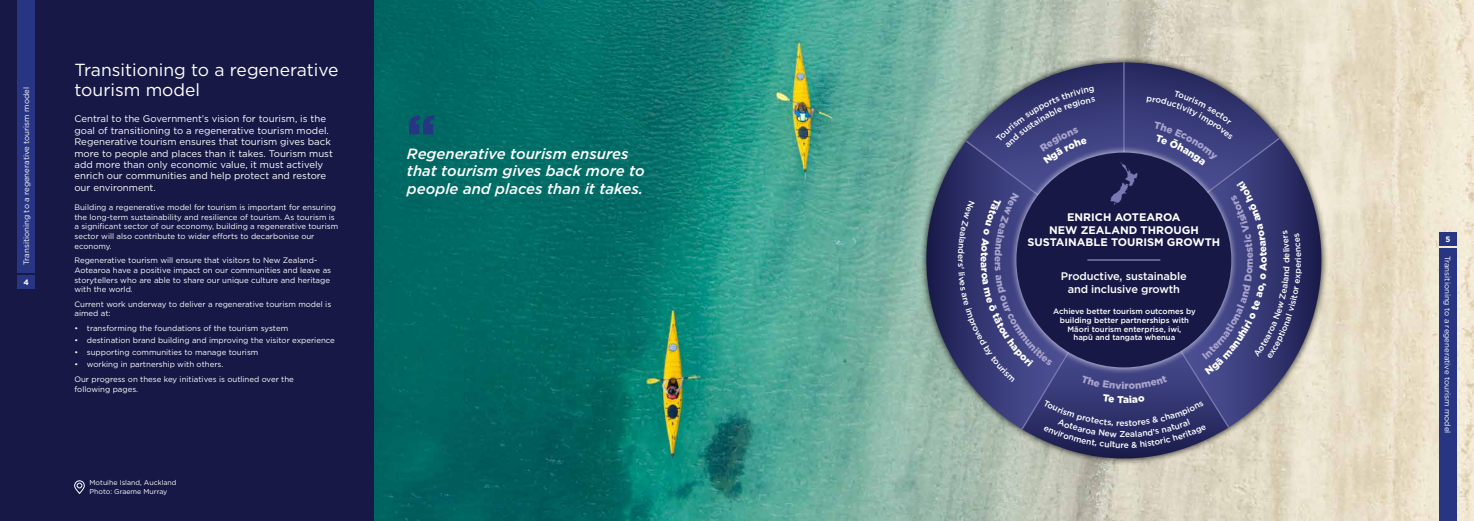
<style>
.page{position:relative;width:1474px;height:521px;background:#fff}
.page>*{position:absolute;margin:0;border:0;box-sizing:border-box;transform-origin:0 0}
.t1{font:900 52.5px "Gotham";color:#283583}
.t2{font:17.5px/20.1px "Gotham";color:#fff}
.t3{font:italic 500 14.88px/17.5px "Gotham";color:#fff}
.t4{font:700 11.03px/12.5px "Gotham";color:#fff;text-align:center}
.t5{font:500 11.03px/13.2px "Gotham";letter-spacing:-.01em;color:#fff;text-align:center}
.t6{font:900 9.97px "Gotham";color:#a7a3cc}
.t7{font:900 9.97px "Gotham";color:#fff}
.t8{font:9.62px/11.4px "Gotham";color:#fff}
.t9{font:500 8.49px "Gotham";color:#fff}
.t10{font:7.88px/9.6px "Gotham";color:#fff}
.t11{font:700 7.88px "Gotham";color:#fff}
.t12{font:500 7.79px/8.7px "Gotham";color:#fff;text-align:center}
.t13{font:7px/8.3px "Gotham";color:#fff}
</style>
<div class="page">
<div style="left:0;top:0;width:375px;height:521px;background:#171846"></div>
<img style="left:375px;top:0;width:1098px;height:521px">
<svg style="left:74px;top:480px;width:11px;height:14px"></svg>
<div style="left:17px;top:0;width:18px;height:272px;background:#283583"></div>
<div style="left:17px;top:275px;width:18px;height:14px;background:#283583"></div>
<div style="left:1439px;top:248px;width:17px;height:273px;background:#283583"></div>
<div style="left:1439px;top:232px;width:17px;height:13px;background:#283583"></div>
<div style="left:919px;top:56px;width:408px;height:409px;background:#000;opacity:.8"></div>
<svg style="left:1302px;top:138px;width:44px;height:289px;background:#c1bbb3"></svg>
<svg style="left:966px;top:63px;width:157px;height:24px;background:#6f7d8b"></svg>
<svg style="left:898px;top:141px;width:60px;height:288px;background:#739293"></svg>
<svg style="left:1022px;top:448px;width:206px;height:21px;background:#a1a09d"></svg>
<svg style="left:1124px;top:63px;width:155px;height:24px;background:#888693"></svg>
<hr style="left:1123px;top:63px;width:1px;height:106px;background:#7b78b1">
<svg style="left:958px;top:87px;width:344px;height:361px;background:#3d3f6f"></svg>
<p class="t10" style="left:21px;top:265px;width:179px;rotate:-90deg">Transitioning to a regenerative tourism model</p>
<p class="t11" style="left:23px;top:277px;width:7px">4</p>
<h2 class="t2" style="left:74px;top:59px;width:266px">Transitioning to a regenerative tourism model</h2>
<p class="t8" style="left:74px;top:113px;width:260px">Central to the Government’s vision for tourism, is the goal of transitioning to a regenerative tourism model.<br>Regenerative tourism ensures that tourism gives back more to people and places than it takes. Tourism must add more than only economic value, it must actively enrich our communities and help protect and restore our environment.</p>
<p class="t10" style="left:74px;top:202px;width:265px">Building a regenerative model for tourism is important for ensuring the long-term sustainability and resilience of tourism. As tourism is a significant sector of our economy, building a regenerative tourism sector will also contribute to wider efforts to decarbonise our economy.</p>
<p class="t10" style="left:74px;top:255px;width:258px">Regenerative tourism will ensure that visitors to New Zealand-Aotearoa have a positive impact on our communities and leave as storytellers who are able to share our unique culture and heritage with the world.</p>
<p class="t10" style="left:74px;top:299px;width:258px">Current work underway to deliver a regenerative tourism model is aimed at:</p>
<p class="t10" style="left:74px;top:323px;width:215px">• transforming the foundations of the tourism system</p>
<p class="t10" style="left:74px;top:335px;width:262px">• destination brand building and improving the visitor experience</p>
<p class="t10" style="left:74px;top:347px;width:185px">• supporting communities to manage tourism</p>
<p class="t10" style="left:74px;top:357px;width:221px;line-height:14.6px">• working in partnership with others.<br>Our progress on these key initiatives is outlined over the</p>
<p class="t10" style="left:74px;top:384px;width:65px">following pages.</p>
<p class="t13" style="left:90px;top:478px;width:88px">Motuihe Island, Auckland<br>Photo: Graeme Murray</p>
<h1 class="t1" style="left:407px;top:98px;width:30px">“</h1>
<h3 class="t3" style="left:407px;top:145px;width:239px">Regenerative tourism ensures that tourism gives back more to people and places than it takes.</h3>
<p class="t9" style="left:966px;top:259px;width:5px;rotate:90deg">r</p>
<h3 class="t4" style="left:1027px;top:211px;width:194px">ENRICH AOTEAROA<br>NEW ZEALAND THROUGH<br>SUSTAINABLE TOURISM GROWTH</h3>
<h3 class="t5" style="left:1060px;top:269px;width:127px">Productive, sustainable and inclusive growth</h3>
<p class="t12" style="left:1053px;top:307px;width:144px">Achieve better tourism outcomes by building better partnerships with<br>Māori tourism enterprise, iwi,<br>hapū and tangata whenua</p>
<p class="t6" style="left:1005px;top:256px;width:8px;rotate:90deg">e</p>
<p class="t7" style="left:991px;top:256px;width:8px;rotate:90deg">e</p>
<p class="t7" style="left:1256px;top:263px;width:8px;rotate:-90deg">o</p>
<p class="t6" style="left:1121px;top:379px;width:5px">i</p>
<p class="t9" style="left:1119px;top:417px;width:7px">e</p>
<p class="t9" style="left:1119px;top:428px;width:8px">Z</p>
<p class="t9" style="left:1120px;top:439px;width:5px">r</p>
<p class="t9" style="left:1292px;top:263px;width:8px;rotate:-90deg">ri</p>
<p class="t9" style="left:1280px;top:263px;width:7px;rotate:-90deg">d</p>
<p class="t11" style="left:1445px;top:234px;width:6px">5</p>
<p class="t10" style="left:1452px;top:255px;width:179px;rotate:90deg">Transitioning to a regenerative tourism model</p>
</div>
